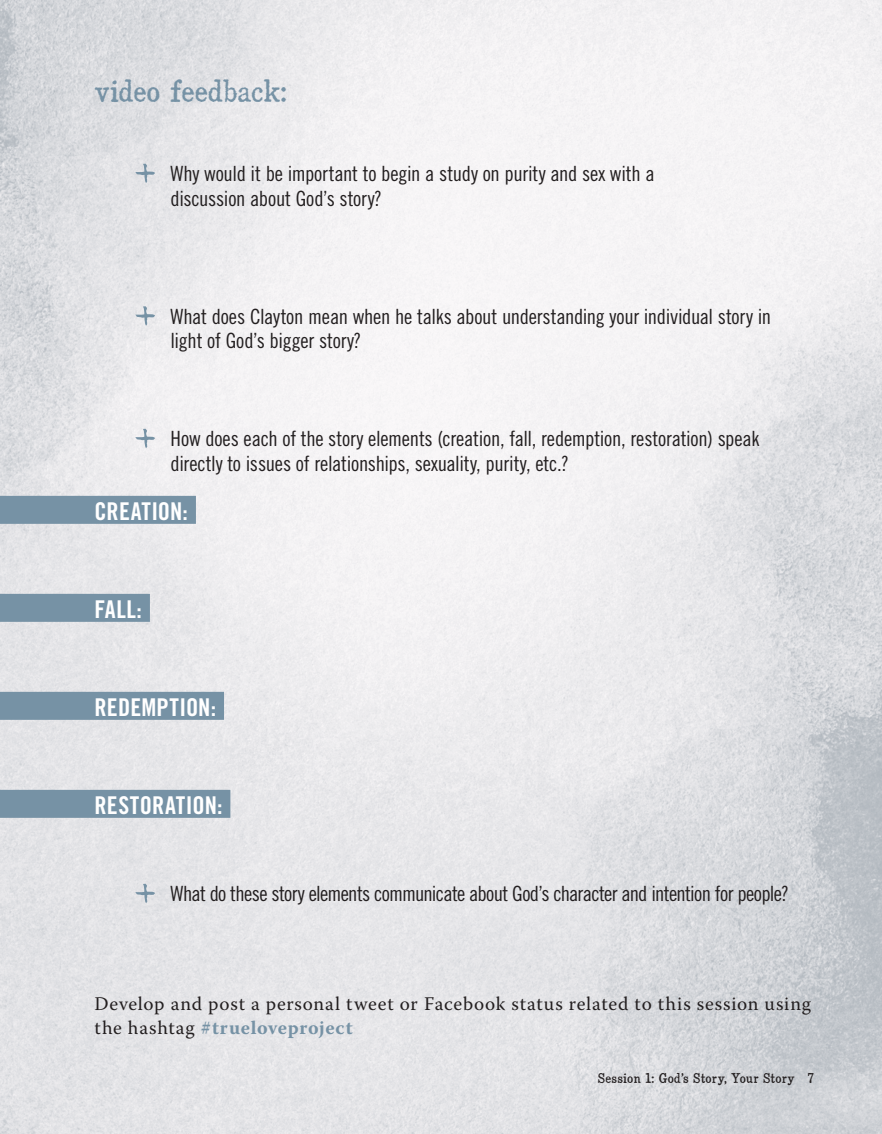
<style>
.page{position:relative;width:882px;height:1134px;background:#fff}
.page>*{position:absolute;margin:0;border:0;box-sizing:border-box;transform-origin:0 0}
.body_indent{font:52.5px "Ethereal Script";color:#7692a5}
.body_indent-2{font:31.5px "Langtry WF";letter-spacing:-.005em;color:#7692a5}
.body_indent-3{font:24.5px "Trade Gothic LT Std Bd Cn 20";letter-spacing:.01em;color:#fff}
.body_indent-4{font:21px/24.5px "Trade Gothic LT Std Cn 18";letter-spacing:-.015em;color:#231f20}
.body_indent-5{font:21px "Trade Gothic LT Std Cn 18";letter-spacing:-.035em;color:#231f20}
.body_indent-6{font:19.25px/24.5px "Warnock Pro";letter-spacing:.04em;color:#231f20}
.body_indent-7{font:14px "Langtry WF";letter-spacing:.01em;color:#231f20}
.s1{font-weight:700;color:#7692a5}
</style>
<div class="page">
<img style="left:0;top:0;width:882px;height:1134px">
<div style="left:0;top:496px;width:196px;height:28px;background:#7692a5"></div>
<div style="left:0;top:594px;width:150px;height:28px;background:#7692a5"></div>
<div style="left:0;top:692px;width:224px;height:28px;background:#7692a5"></div>
<div style="left:0;top:790px;width:230px;height:28px;background:#7692a5"></div>
<p class="body_indent-2" style="left:94px;top:79px;width:194px">video feedback:</p>
<p class="body_indent" style="left:134px;top:148px;width:23px">+</p>
<p class="body_indent-4" style="left:171px;top:161px;width:486px">Why would it be important to begin a study on purity and sex with a discussion about God’s story?</p>
<p class="body_indent" style="left:134px;top:291px;width:23px">+</p>
<p class="body_indent-4" style="left:171px;top:304px;width:602px">What does Clayton mean when he talks about understanding your individual story in light of God’s bigger story?</p>
<p class="body_indent" style="left:134px;top:413px;width:23px">+</p>
<p class="body_indent-4" style="left:171px;top:426px;width:591px">How does each of the story elements (creation, fall, redemption, restoration) speak directly to issues of relationships, sexuality, purity, etc.?</p>
<p class="body_indent-3" style="left:94px;top:496px;width:95px">CREATION:</p>
<p class="body_indent-3" style="left:94px;top:594px;width:49px">FALL:</p>
<p class="body_indent-3" style="left:94px;top:692px;width:123px">REDEMPTION:</p>
<p class="body_indent-3" style="left:94px;top:790px;width:130px">RESTORATION:</p>
<p class="body_indent" style="left:134px;top:868px;width:23px">+</p>
<p class="body_indent-5" style="left:171px;top:881px;width:620px">What do these story elements communicate about God’s character and intention for people?</p>
<p class="body_indent-6" style="left:94px;top:991px;width:718px">Develop and post a personal tweet or Facebook status related to this session using the hashtag <span class="s1">#trueloveproject</span></p>
<p class="body_indent-7" style="left:598px;top:1073px;width:218px">Session 1: God’s Story, Your Story 7</p>
</div>
